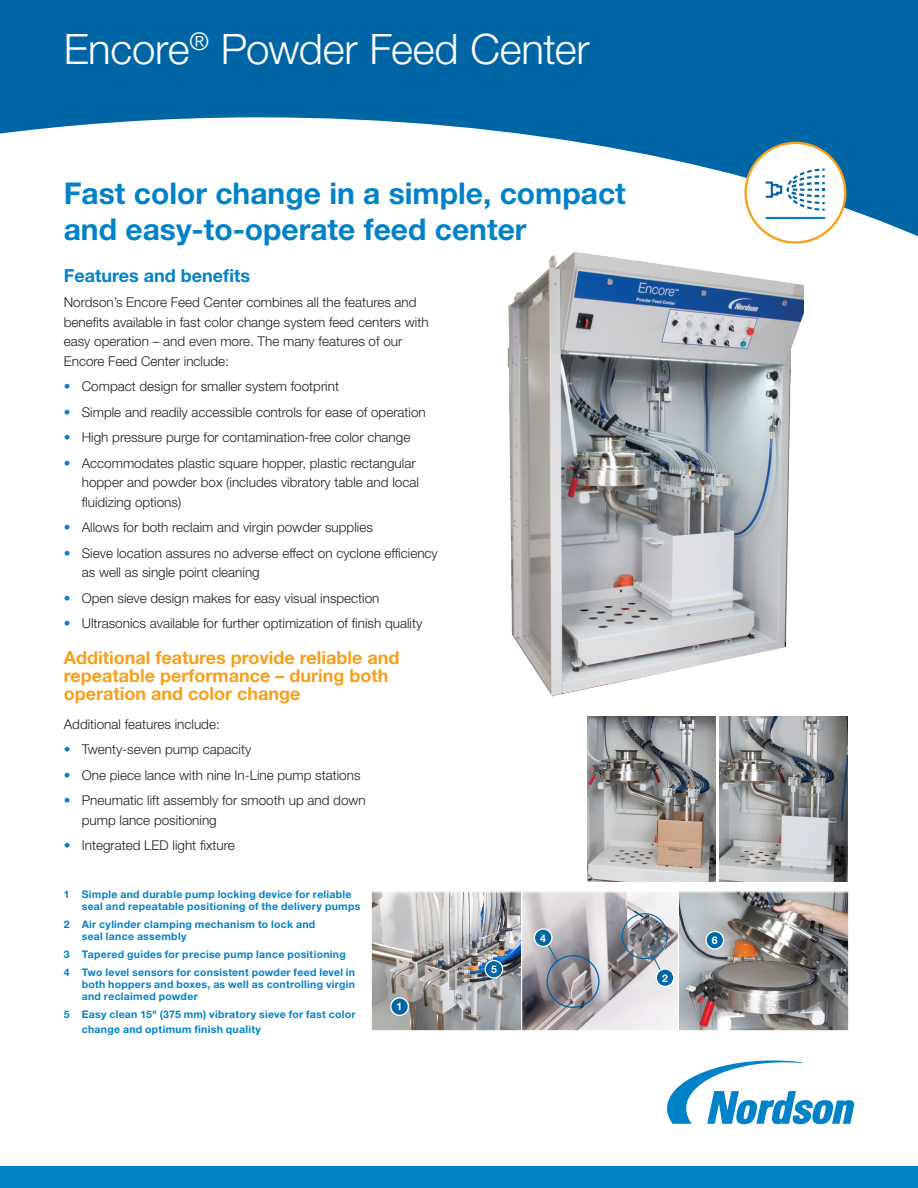
<style>
.page{position:relative;width:918px;height:1188px;background:#fff}
.page>*{position:absolute;margin:0;border:0;box-sizing:border-box;transform-origin:0 0}
.Headline_text_45_lig{font:300 42px "Helvetica Neue LT Std";letter-spacing:-.005em;color:#fff}
.Main_subhead_75_bold{font:700 30px/36px "Helvetica Neue LT Std";color:#0082c8}
.Body_copy{font:700 18px/18px "Helvetica Neue LT Std";color:#f6a01b}
.Body_copy_Subhead{font:700 18px "Helvetica Neue LT Std";color:#0082c8}
.Body_copy-2{font:300 13.5px/19.5px "Helvetica Neue LT Std";color:#231f20}
.Body_Text{font:700 10.5px/12px "Helvetica Neue LT Std";letter-spacing:.025em;color:#0082c8}
.t1{font:700 10.5px "Helvetica Neue LT Std";color:#fff}
.s1{color:#0082c8}
</style>
<div class="page">
<div style="left:0;top:1167px;width:918px;height:21px;background:#0082c8"></div>
<svg style="left:0;top:0;width:918px;height:242px;fill:#0065a4"></svg>
<svg style="left:667px;top:1060px;width:187px;height:64px"></svg>
<div style="left:746px;top:143px;width:99px;height:100px;background:#fff;border-radius:50%"></div>
<hr style="left:766px;top:217px;width:59px;height:2px;background:#0082c8">
<svg style="left:766px;top:169px;width:59px;height:42px"></svg>
<div style="left:744px;top:142px;width:102px;height:102px;border:2px solid #f6a01b;border-radius:50%"></div>
<img style="left:588px;top:716px;width:128px;height:165px">
<img style="left:719px;top:716px;width:128px;height:165px">
<img style="left:373px;top:893px;width:148px;height:136px">
<div style="left:371px;top:891px;width:154px;height:140px;border:1px solid #fff"></div>
<img style="left:523px;top:893px;width:155px;height:136px">
<div style="left:521px;top:891px;width:162px;height:140px;border:1px solid #fff"></div>
<img style="left:680px;top:893px;width:167px;height:136px">
<div style="left:678px;top:891px;width:171px;height:140px;border:1px solid #fff"></div>
<div style="left:706px;top:931px;width:18px;height:18px;background:#0065a4;border-radius:50%"></div>
<div style="left:705px;top:931px;width:19px;height:19px;border:1px solid #fff;border-radius:50%"></div>
<svg style="left:480px;top:957px;width:18px;height:24px"></svg>
<div style="left:485px;top:961px;width:18px;height:17px;background:#0065a4;border-radius:50%"></div>
<div style="left:485px;top:960px;width:18px;height:19px;border:1px solid #fff;border-radius:50%"></div>
<div style="left:547px;top:955px;width:53px;height:53px;border:1px solid #0065a4;border-radius:50%"></div>
<div style="left:622px;top:913px;width:46px;height:46px;border:1px solid #0065a4;border-radius:50%"></div>
<svg style="left:545px;top:939px;width:13px;height:24px"></svg>
<svg style="left:652px;top:955px;width:10px;height:18px"></svg>
<div style="left:656px;top:969px;width:18px;height:17px;background:#0065a4;border-radius:50%"></div>
<div style="left:656px;top:968px;width:18px;height:19px;border:1px solid #fff;border-radius:50%"></div>
<svg style="left:534px;top:929px;width:18px;height:18px"></svg>
<div style="left:534px;top:928px;width:19px;height:19px;border:1px solid #fff;border-radius:50%"></div>
<div style="left:391px;top:998px;width:17px;height:17px;background:#0065a4;border-radius:50%"></div>
<div style="left:390px;top:997px;width:19px;height:19px;border:1px solid #fff;border-radius:50%"></div>
<img style="left:507px;top:252px;width:297px;height:445px">
<p class="Headline_text_45_lig" style="left:64px;top:23px;width:527px">Encore<sup>®</sup> Powder Feed Center</p>
<p class="Main_subhead_75_bold" style="left:64px;top:175px;width:564px">Fast color change in a simple, compact and easy-to-operate feed center</p>
<p class="Body_copy_Subhead" style="left:64px;top:264px;width:188px">Features and benefits</p>
<p class="Body_copy-2" style="left:64px;top:293px;width:366px">Nordson’s Encore Feed Center combines all the features and benefits available in fast color change system feed centers with easy operation – and even more. The many features of our Encore Feed Center include:</p>
<p class="Body_copy-2" style="left:64px;top:377px;width:277px"><span class="s1">•</span> Compact design for smaller system footprint</p>
<p class="Body_copy-2" style="left:64px;top:402px;width:364px"><span class="s1">•</span> Simple and readily accessible controls for ease of operation</p>
<p class="Body_copy-2" style="left:64px;top:428px;width:348px"><span class="s1">•</span> High pressure purge for contamination-free color change</p>
<p class="Body_copy-2" style="left:82px;top:453px;width:339px;text-indent:-18px"><span class="s1">•</span> Accommodates plastic square hopper, plastic rectangular hopper and powder box (includes vibratory table and local fluidizing options)</p>
<p class="Body_copy-2" style="left:64px;top:518px;width:311px"><span class="s1">•</span> Allows for both reclaim and virgin powder supplies</p>
<p class="Body_copy-2" style="left:82px;top:543px;width:358px;text-indent:-18px"><span class="s1">•</span> Sieve location assures no adverse effect on cyclone efficiency as well as single point cleaning</p>
<p class="Body_copy-2" style="left:64px;top:588px;width:317px"><span class="s1">•</span> Open sieve design makes for easy visual inspection</p>
<p class="Body_copy-2" style="left:64px;top:614px;width:360px"><span class="s1">•</span> Ultrasonics available for further optimization of finish quality</p>
<p class="Body_copy" style="left:64px;top:649px;width:337px">Additional features provide reliable and repeatable performance – during both operation and color change</p>
<p class="Body_copy-2" style="left:64px;top:714px;width:158px">Additional features include:</p>
<p class="Body_copy-2" style="left:64px;top:740px;width:189px"><span class="s1">•</span> Twenty-seven pump capacity</p>
<p class="Body_copy-2" style="left:64px;top:765px;width:298px"><span class="s1">•</span> One piece lance with nine In-Line pump stations</p>
<p class="Body_copy-2" style="left:82px;top:791px;width:286px;text-indent:-18px"><span class="s1">•</span> Pneumatic lift assembly for smooth up and down pump lance positioning</p>
<p class="Body_copy-2" style="left:64px;top:836px;width:173px"><span class="s1">•</span> Integrated LED light fixture</p>
<p class="Body_Text" style="left:82px;top:888px;width:280px;text-indent:-18px">1 Simple and durable pump locking device for reliable seal and repeatable positioning of the delivery pumps</p>
<p class="Body_Text" style="left:82px;top:918px;width:235px;text-indent:-18px">2 Air cylinder clamping mechanism to lock and seal lance assembly</p>
<p class="Body_Text" style="left:64px;top:948px;width:283px">3 Tapered guides for precise pump lance positioning</p>
<p class="Body_Text" style="left:82px;top:966px;width:275px;text-align:justify;text-indent:-18px">4 Two level sensors for consistent powder feed level in both hoppers and boxes, as well as controlling virgin and reclaimed powder</p>
<p class="Body_Text" style="left:82px;top:1007px;width:275px;line-height:14.2px;text-indent:-18px">5 Easy clean 15" (375 mm) vibratory sieve for fast color change and optimum finish quality</p>
<p class="t1" style="left:397px;top:1000px;width:7px">1</p>
<p class="t1" style="left:491px;top:963px;width:7px">5</p>
<p class="t1" style="left:540px;top:931px;width:7px">4</p>
<p class="t1" style="left:662px;top:971px;width:7px">2</p>
<p class="t1" style="left:712px;top:934px;width:7px">6</p>
</div>
